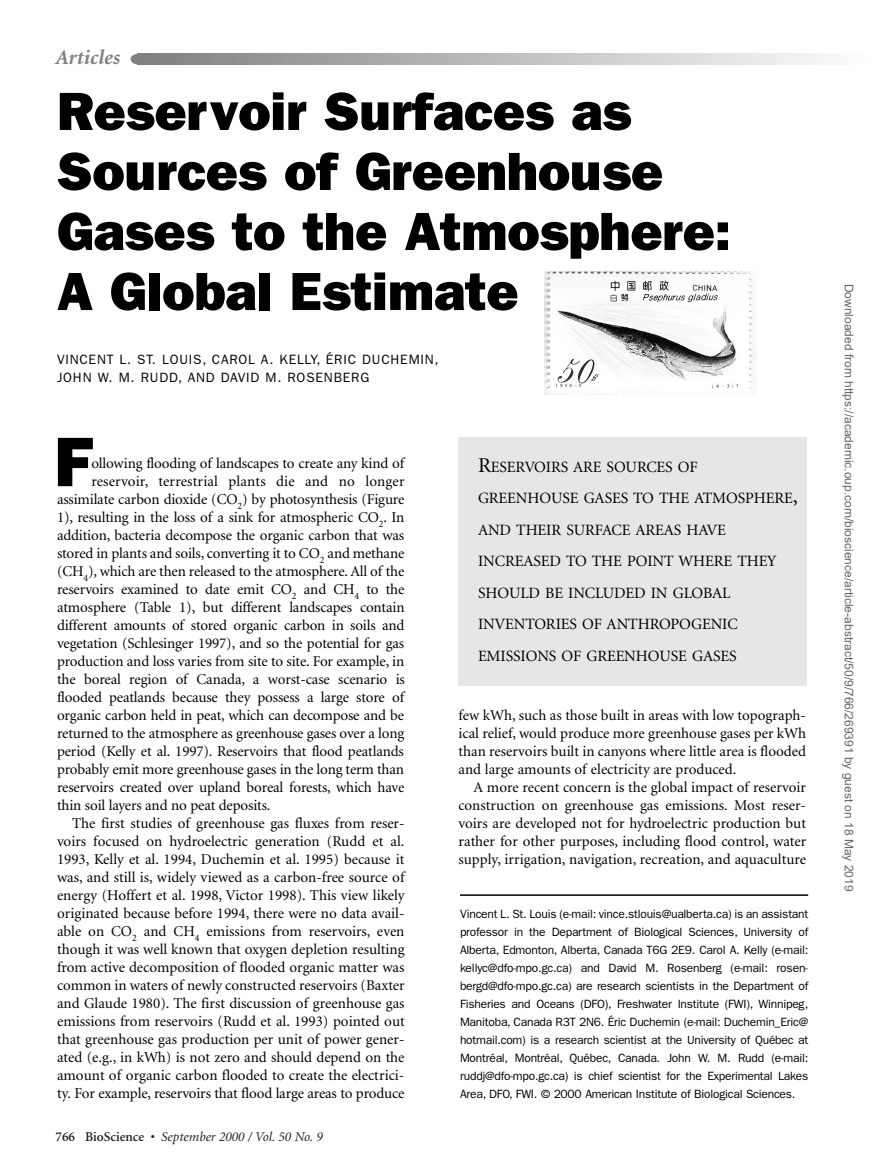
<style>
.page{position:relative;width:878px;height:1175px;background:#fff}
.page>*{position:absolute;margin:0;border:0;box-sizing:border-box;transform-origin:0 0}
.t1{font:800 70.5px "Franklin Gothic";color:#000}
.t2{font:800 54px/60px "Franklin Gothic";letter-spacing:-.005em;color:#000}
.t3{font:italic 700 21px "Minion";color:#808080}
.t4{font:15.75px/31.5px "Minion";letter-spacing:-.005em;color:#000}
.t5{font:15px/18px "Minion";letter-spacing:-.01em;color:#000;text-align:justify}
.t6{font:15px "Minion";letter-spacing:.01em;color:#000}
.t7{font:13.5px/18px "Franklin Gothic";letter-spacing:.06em;color:#000}
.t8{font:italic 13.5px "Minion";color:#231f20}
.t9{font:12px/18px "Franklin Gothic";letter-spacing:-.02em;color:#000;text-align:justify}
.t10{font:12px "Arial";color:#666}
.s1{font-weight:600;font-style:normal}
.s2{font-size:21px}
</style>
<div class="page">
<div style="left:130px;top:54px;width:14px;height:10px;background:#808080;border-radius:50%"></div>
<svg style="left:140px;top:54px;width:677px;height:10px;background:#b9b9b9"></svg>
<hr style="left:460px;top:894px;width:348px;height:2px;background:#000">
<div style="left:458px;top:437px;width:349px;height:248px;background:#e6e6e6"></div>
<img style="left:544px;top:271px;width:211px;height:123px">
<h3 class="t3" style="left:56px;top:49px;width:66px">Articles</h3>
<h2 class="t2" style="left:57px;top:86px;width:675px">Reservoir Surfaces as<br>Sources of Greenhouse<br>Gases to the Atmosphere:<br>A Global Estimate</h2>
<p class="t7" style="left:57px;top:351px;width:383px">VINCENT L. ST. LOUIS, CAROL A. KELLY, ÉRIC DUCHEMIN,<br>JOHN W. M. RUDD, AND DAVID M. ROSENBERG</p>
<h1 class="t1" style="left:54px;top:438px;width:40px">F</h1>
<p class="t5" style="left:91px;top:455px;width:314px">ollowing flooding of landscapes to create any kind of</p>
<p class="t6" style="left:91px;top:475px;width:314px">reservoir, terrestrial plants die and no longer</p>
<p class="t5" style="left:57px;top:491px;width:349px">assimilate carbon dioxide (CO<sub>2</sub>) by photosynthesis (Figure</p>
<p class="t5" style="left:57px;top:509px;width:349px">1), resulting in the loss of a sink for atmospheric CO<sub>2</sub>. In</p>
<p class="t5" style="left:57px;top:527px;width:348px">addition, bacteria decompose the organic carbon that was</p>
<p class="t5" style="left:57px;top:545px;width:349px">stored in plants and soils, converting it to CO<sub>2</sub> and methane</p>
<p class="t5" style="left:57px;top:563px;width:349px">(CH<sub>4</sub>), which are then released to the atmosphere. All of the</p>
<p class="t5" style="left:57px;top:581px;width:349px">reservoirs examined to date emit CO<sub>2</sub> and CH<sub>4</sub> to the</p>
<p class="t5" style="left:57px;top:599px;width:349px">atmosphere (Table 1), but different landscapes contain</p>
<p class="t5" style="left:57px;top:617px;width:349px">different amounts of stored organic carbon in soils and</p>
<p class="t5" style="left:57px;top:635px;width:349px">vegetation (Schlesinger 1997), and so the potential for gas</p>
<p class="t5" style="left:57px;top:653px;width:349px">production and loss varies from site to site. For example, in</p>
<p class="t5" style="left:57px;top:671px;width:349px">the boreal region of Canada, a worst-case scenario is</p>
<p class="t5" style="left:57px;top:689px;width:348px">flooded peatlands because they possess a large store of</p>
<p class="t5" style="left:57px;top:707px;width:348px">organic carbon held in peat, which can decompose and be</p>
<p class="t5" style="left:57px;top:725px;width:349px">returned to the atmosphere as greenhouse gases over a long</p>
<p class="t5" style="left:57px;top:743px;width:348px">period (Kelly et al. 1997). Reservoirs that flood peatlands</p>
<p class="t5" style="left:57px;top:761px;width:348px">probably emit more greenhouse gases in the long term than</p>
<p class="t5" style="left:57px;top:779px;width:349px">reservoirs created over upland boreal forests, which have</p>
<p class="t5" style="left:57px;top:797px;width:215px">thin soil layers and no peat deposits.</p>
<p class="t5" style="left:72px;top:815px;width:334px">The first studies of greenhouse gas fluxes from reser-</p>
<p class="t5" style="left:57px;top:833px;width:349px">voirs focused on hydroelectric generation (Rudd et al.</p>
<p class="t5" style="left:57px;top:851px;width:349px">1993, Kelly et al. 1994, Duchemin et al. 1995) because it</p>
<p class="t5" style="left:57px;top:869px;width:349px">was, and still is, widely viewed as a carbon-free source of</p>
<p class="t5" style="left:57px;top:887px;width:349px">energy (Hoffert et al. 1998, Victor 1998). This view likely</p>
<p class="t5" style="left:57px;top:905px;width:349px">originated because before 1994, there were no data avail-</p>
<p class="t5" style="left:57px;top:923px;width:349px">able on CO<sub>2</sub> and CH<sub>4</sub> emissions from reservoirs, even</p>
<p class="t5" style="left:57px;top:941px;width:349px">though it was well known that oxygen depletion resulting</p>
<p class="t5" style="left:57px;top:959px;width:349px">from active decomposition of flooded organic matter was</p>
<p class="t5" style="left:57px;top:977px;width:349px">common in waters of newly constructed reservoirs (Baxter</p>
<p class="t5" style="left:57px;top:995px;width:349px">and Glaude 1980). The first discussion of greenhouse gas</p>
<p class="t5" style="left:57px;top:1013px;width:349px">emissions from reservoirs (Rudd et al. 1993) pointed out</p>
<p class="t5" style="left:57px;top:1031px;width:349px">that greenhouse gas production per unit of power gener-</p>
<p class="t5" style="left:57px;top:1049px;width:349px">ated (e.g., in kWh) is not zero and should depend on the</p>
<p class="t5" style="left:57px;top:1067px;width:349px">amount of organic carbon flooded to create the electrici-</p>
<p class="t5" style="left:57px;top:1085px;width:349px">ty. For example, reservoirs that flood large areas to produce</p>
<p class="t8" style="left:56px;top:1131px;width:269px"><span class="s1">766 BioScience •</span> September 2000 / Vol. 50 No. 9</p>
<p class="t4" style="left:478px;top:452px;width:321px"><span class="s2">R</span>ESERVOIRS ARE SOURCES OF<br>GREENHOUSE GASES TO THE ATMOSPHERE<span class="s2">,<br></span>AND THEIR SURFACE AREAS HAVE<br>INCREASED TO THE POINT WHERE THEY<br>SHOULD BE INCLUDED IN GLOBAL<br>INVENTORIES OF ANTHROPOGENIC<br>EMISSIONS OF GREENHOUSE GASES</p>
<p class="t5" style="left:458px;top:707px;width:349px">few kWh, such as those built in areas with low topograph&shy;ical relief, would produce more greenhouse gases per kWh than reservoirs built in canyons where little area is flooded and large amounts of electricity are produced.</p>
<p class="t5" style="left:458px;top:779px;width:349px;text-indent:15px">A more recent concern is the global impact of reservoir construction on greenhouse gas emissions. Most reser&shy;voirs are developed not for hydroelectric production but rather for other purposes, including flood control, water supply, irrigation, navigation, recreation, and aquaculture</p>
<p class="t9" style="left:460px;top:906px;width:350px">Vincent L. St. Louis (e-mail: vince.stlouis@ualberta.ca) is an assistant professor in the Department of Biological Sciences, University of Alberta, Edmonton, Alberta, Canada T6G 2E9. Carol A. Kelly (e-mail: kellyc@dfo-mpo.gc.ca) and David M. Rosenberg (e-mail: rosen&shy;bergd@dfo-mpo.gc.ca) are research scientists in the Department of Fisheries and Oceans (DFO), Freshwater Institute (FWI), Winnipeg, Manitoba, Canada R3T 2N6. Éric Duchemin (e-mail: Duchemin_Eric@ hotmail.com) is a research scientist at the University of Québec at Montréal, Montréal, Québec, Canada. John W. M. Rudd (e-mail: ruddj@dfo-mpo.gc.ca) is chief scientist for the Experimental Lakes Area, DFO, FWI. © 2000 American Institute of Biological Sciences.</p>
<p class="t10" style="left:853px;top:284px;width:609px;rotate:90deg">Downloaded from https://academic.oup.com/bioscience/article-abstract/50/9/766/269391 by guest on 18 May 2019</p>
</div>
